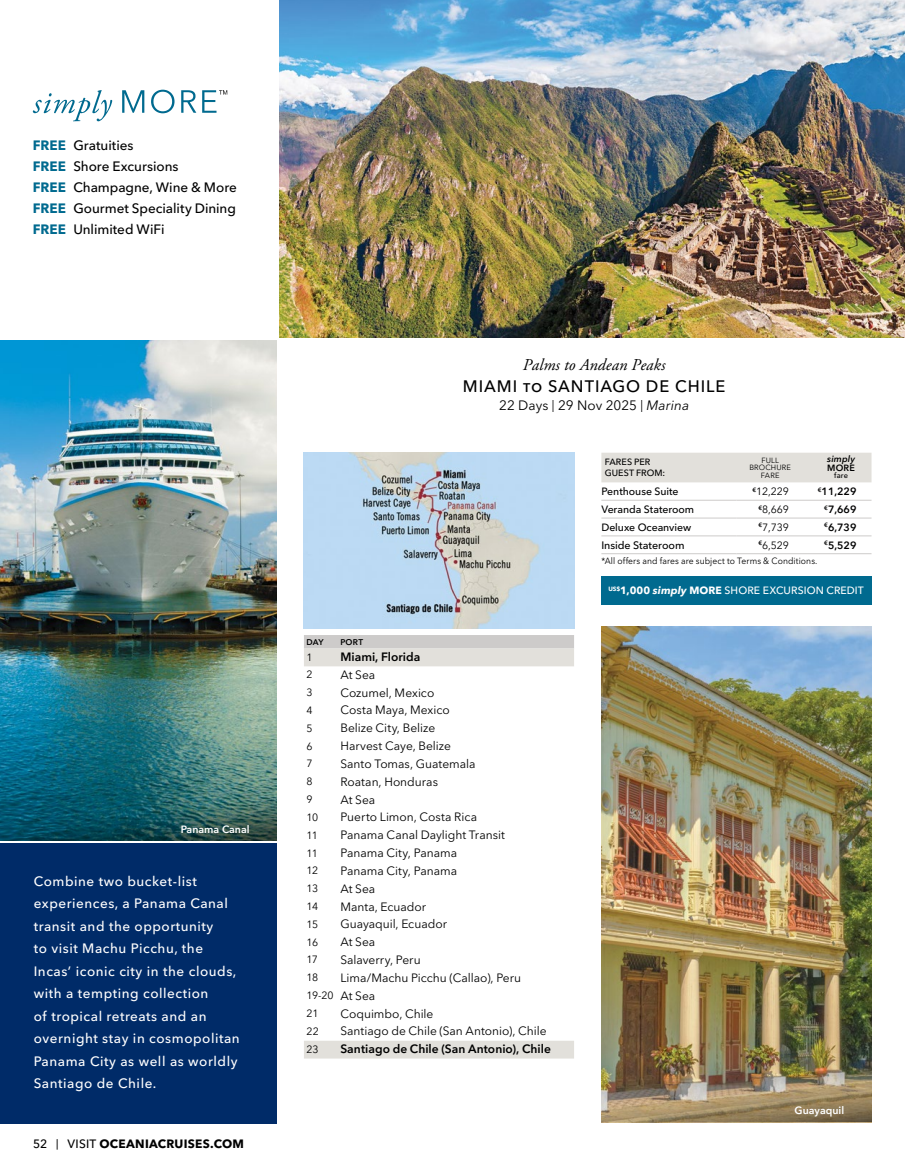
<style>
.page{position:relative;width:905px;height:1175px;background:#fff}
.page>*{position:absolute;margin:0;border:0;box-sizing:border-box;transform-origin:0 0}
.t1{font:500 16.5px "Avenir Next LT Pro";letter-spacing:.055em;color:#000}
.t2{font:italic 16.5px "Adobe Garamond Pro";letter-spacing:.005em;color:#000}
.t3{font:500 13.5px/22.5px "Avenir Next LT Pro";letter-spacing:.04em;color:#fff}
.t4{font:500 13.5px/21px "Avenir Next LT Pro";letter-spacing:-.005em;color:#000}
.t5{font:13.5px "Avenir Next LT Pro";color:#000}
.t6{font:12px "Avenir Next LT Pro";color:#000}
.t7{font:600 12px "Avenir Next LT Pro";letter-spacing:.005em;color:#000}
.t8{font:700 12px "Avenir Next LT Pro";letter-spacing:.02em;color:#000}
.t9{font:500 10.65px "Avenir Next LT Pro";letter-spacing:-.005em;color:#000}
.t10{font:10.5px/17.9px "Avenir Next LT Pro";letter-spacing:-.02em;color:#000}
.t11{font:500 10.5px "Avenir Next LT Pro";letter-spacing:-.005em;color:#000}
.t12{font:500 10.5px "Avenir Next LT Pro";letter-spacing:.01em;color:#fff}
.t13{font:600 10.5px "Avenir Next LT Pro";color:#000}
.t14{font:600 10.5px "Avenir Next LT Pro";color:#fff}
.t15{font:9px "Avenir Next LT Pro";letter-spacing:.01em;color:#000;scale:.95 1}
.t16{font:500 9px/10.6px "Avenir Next LT Pro";letter-spacing:.005em;color:#000}
.t17{font:italic 600 9px "Avenir Next LT Pro";letter-spacing:.015em;color:#000}
.t18{font:600 9px "Avenir Next LT Pro";color:#000}
.t19{font:600 8.25px "Avenir Next LT Pro";letter-spacing:.025em;color:#000}
.t20{font:7.5px/7.5px "Avenir Next LT Pro";letter-spacing:.02em;color:#000;text-align:center}
.t21{font:500 7.5px "Avenir Next LT Pro";color:#000}
.s1{font-weight:700;color:#006a8f}
.s2{font-weight:500}
.s3{font-weight:500;font-size:10.5px}
.s4{font-size:12px}
.s5{font-style:italic}
.s6{font-weight:700}
.s7{font-weight:700;font-style:italic}
</style>
<div class="page">
<svg style="left:33px;top:90px;width:79px;height:31px"></svg>
<svg style="left:122px;top:90px;width:22px;height:23px"></svg>
<svg style="left:151px;top:90px;width:23px;height:23px"></svg>
<svg style="left:181px;top:90px;width:15px;height:23px"></svg>
<svg style="left:202px;top:90px;width:25px;height:23px"></svg>
<img style="left:279px;top:0;width:625px;height:338px">
<img style="left:838px;top:271px;width:66px;height:67px">
<img style="left:601px;top:627px;width:270px;height:439px">
<img style="left:601px;top:1066px;width:270px;height:56px">
<div style="left:304px;top:635px;width:270px;height:13px;background:#cdcbca"></div>
<svg style="left:304px;top:648px;width:270px;height:410px"></svg>
<img style="left:304px;top:453px;width:270px;height:175px">
<div style="left:0;top:843px;width:276px;height:280px;background:#002b68"></div>
<img style="left:0;top:340px;width:276px;height:446px">
<svg style="left:0;top:786px;width:276px;height:54px;background:#195a63"></svg>
<div style="left:601px;top:576px;width:270px;height:29px;background:#006a8f"></div>
<div style="left:601px;top:453px;width:270px;height:29px;background:#e2e0db"></div>
<hr style="left:601px;top:553px;width:135px;height:1px;background:#cdcbca">
<hr style="left:601px;top:500px;width:135px;height:1px;background:#cdcbca">
<hr style="left:736px;top:553px;width:68px;height:1px;background:#cdcbca">
<hr style="left:804px;top:553px;width:67px;height:1px;background:#cdcbca">
<hr style="left:601px;top:518px;width:135px;height:1px;background:#cdcbca">
<hr style="left:601px;top:535px;width:135px;height:1px;background:#cdcbca">
<hr style="left:736px;top:535px;width:68px;height:1px;background:#cdcbca">
<hr style="left:804px;top:535px;width:67px;height:1px;background:#cdcbca">
<hr style="left:736px;top:500px;width:68px;height:1px;background:#cdcbca">
<hr style="left:804px;top:500px;width:67px;height:1px;background:#cdcbca">
<hr style="left:736px;top:518px;width:68px;height:1px;background:#cdcbca">
<hr style="left:804px;top:518px;width:67px;height:1px;background:#cdcbca">
<p class="t4" style="left:33px;top:135px;width:205px"><span class="s1">FREE</span> Gratuities<br><span class="s1">FREE</span> Shore Excursions<br><span class="s1">FREE</span> Champagne, Wine &amp; More<br><span class="s1">FREE</span> Gourmet Speciality Dining<br><span class="s1">FREE</span> Unlimited WiFi</p>
<p class="t14" style="left:181px;top:822px;width:70px">Panama Canal</p>
<p class="t3" style="left:34px;top:869px;width:207px">Combine two bucket-list experiences, a Panama Canal transit and the opportunity<br>to visit Machu Picchu, the<br>Incas’ iconic city in the clouds, with a tempting collection<br>of tropical retreats and an overnight stay in cosmopolitan<br>Panama City as well as worldly<br>Santiago de Chile.</p>
<p class="t8" style="left:33px;top:1136px;width:212px"><span class="s2">52</span> <span class="s3">|</span> <span class="s2">VISIT</span> OCEANIACRUISES.COM</p>
<h1 class="t2" style="left:523px;top:355px;width:144px">Palms to Andean Peaks</h1>
<h1 class="t1" style="left:463px;top:377px;width:264px">MIAMI to SANTIAGO DE CHILE</h1>
<p class="t5" style="left:499px;top:397px;width:192px">22 Days <span class="s4">|</span> 29 Nov 2025 <span class="s4">|</span> <span class="s5">Marina</span></p>
<p class="t16" style="left:604px;top:457px;width:62px">FARES PER<br>GUEST FROM:</p>
<p class="t20" style="left:749px;top:456px;width:43px">FULL<br>BROCHURE<br>FARE</p>
<p class="t17" style="left:827px;top:453px;width:29px">simply</p>
<p class="t18" style="left:827px;top:462px;width:29px">MORE</p>
<p class="t21" style="left:834px;top:471px;width:15px">fare</p>
<p class="t11" style="left:601px;top:485px;width:79px">Penthouse Suite</p>
<p class="t10" style="left:752px;top:482px;width:38px"><sup>€</sup>12,229</p>
<p class="t13" style="left:817px;top:485px;width:40px"><sup>€</sup>11,229</p>
<p class="t11" style="left:601px;top:503px;width:94px">Veranda Stateroom</p>
<p class="t10" style="left:758px;top:500px;width:32px"><sup>€</sup>8,669</p>
<p class="t13" style="left:824px;top:503px;width:34px"><sup>€</sup>7,669</p>
<p class="t11" style="left:601px;top:521px;width:91px">Deluxe Oceanview</p>
<p class="t10" style="left:758px;top:518px;width:32px"><sup>€</sup>7,739</p>
<p class="t13" style="left:824px;top:521px;width:34px"><sup>€</sup>6,739</p>
<p class="t9" style="left:601px;top:538px;width:85px">Inside Stateroom</p>
<p class="t10" style="left:758px;top:536px;width:32px"><sup>€</sup>6,529</p>
<p class="t13" style="left:824px;top:539px;width:34px"><sup>€</sup>5,529</p>
<p class="t15" style="left:601px;top:555px;width:229px">*All offers and fares are subject to Terms &amp; Conditions.</p>
<p class="t19" style="left:306px;top:637px;width:18px">DAY</p>
<p class="t19" style="left:340px;top:637px;width:24px">PORT</p>
<p class="t10" style="left:306px;top:648px;width:8px">1</p>
<p class="t7" style="left:340px;top:649px;width:81px">Miami, Florida</p>
<p class="t10" style="left:306px;top:665px;width:8px">2</p>
<p class="t6" style="left:340px;top:667px;width:36px">At Sea</p>
<p class="t10" style="left:306px;top:683px;width:8px">3</p>
<p class="t6" style="left:340px;top:685px;width:95px">Cozumel, Mexico</p>
<p class="t10" style="left:306px;top:701px;width:8px">4</p>
<p class="t6" style="left:340px;top:703px;width:111px">Costa Maya, Mexico</p>
<p class="t10" style="left:306px;top:719px;width:8px">5</p>
<p class="t6" style="left:340px;top:721px;width:96px">Belize City, Belize</p>
<p class="t10" style="left:306px;top:737px;width:8px">6</p>
<p class="t6" style="left:340px;top:738px;width:112px">Harvest Caye, Belize</p>
<p class="t10" style="left:306px;top:754px;width:8px">7</p>
<p class="t6" style="left:340px;top:756px;width:137px">Santo Tomas, Guatemala</p>
<p class="t10" style="left:306px;top:772px;width:8px">8</p>
<p class="t6" style="left:340px;top:774px;width:99px">Roatan, Honduras</p>
<p class="t10" style="left:306px;top:790px;width:8px">9</p>
<p class="t6" style="left:340px;top:792px;width:36px">At Sea</p>
<p class="t10" style="left:306px;top:808px;width:13px">10</p>
<p class="t6" style="left:340px;top:810px;width:138px">Puerto Limon, Costa Rica</p>
<p class="t10" style="left:306px;top:826px;width:13px">11</p>
<p class="t6" style="left:340px;top:828px;width:166px">Panama Canal Daylight Transit</p>
<p class="t10" style="left:306px;top:844px;width:13px">11</p>
<p class="t6" style="left:340px;top:845px;width:118px">Panama City, Panama</p>
<p class="t10" style="left:306px;top:861px;width:13px">12</p>
<p class="t6" style="left:340px;top:863px;width:118px">Panama City, Panama</p>
<p class="t10" style="left:306px;top:879px;width:13px">13</p>
<p class="t6" style="left:340px;top:881px;width:36px">At Sea</p>
<p class="t10" style="left:306px;top:897px;width:13px">14</p>
<p class="t6" style="left:340px;top:899px;width:87px">Manta, Ecuador</p>
<p class="t10" style="left:306px;top:915px;width:13px">15</p>
<p class="t6" style="left:340px;top:917px;width:108px">Guayaquil, Ecuador</p>
<p class="t10" style="left:306px;top:933px;width:13px">16</p>
<p class="t6" style="left:340px;top:934px;width:36px">At Sea</p>
<p class="t10" style="left:306px;top:951px;width:13px">17</p>
<p class="t6" style="left:340px;top:952px;width:82px">Salaverry, Peru</p>
<p class="t10" style="left:306px;top:968px;width:13px">18</p>
<p class="t6" style="left:340px;top:970px;width:182px">Lima/Machu Picchu (Callao), Peru</p>
<p class="t10" style="left:306px;top:986px;width:70px">19-20 <span class="s4">At Sea<br></span>21</p>
<p class="t6" style="left:340px;top:1006px;width:95px">Coquimbo, Chile</p>
<p class="t10" style="left:306px;top:1022px;width:14px">22</p>
<p class="t6" style="left:340px;top:1024px;width:208px">Santiago de Chile (San Antonio), Chile</p>
<p class="t10" style="left:306px;top:1040px;width:14px">23</p>
<p class="t7" style="left:340px;top:1042px;width:212px">Santiago de Chile (San Antonio), Chile</p>
<p class="t12" style="left:608px;top:584px;width:257px"><sup>US$</sup><span class="s6">1,000</span> <span class="s7">simply</span> <span class="s6">MORE</span> SHORE EXCURSION CREDIT</p>
<p class="t14" style="left:794px;top:1104px;width:51px">Guayaquil</p>
</div>
